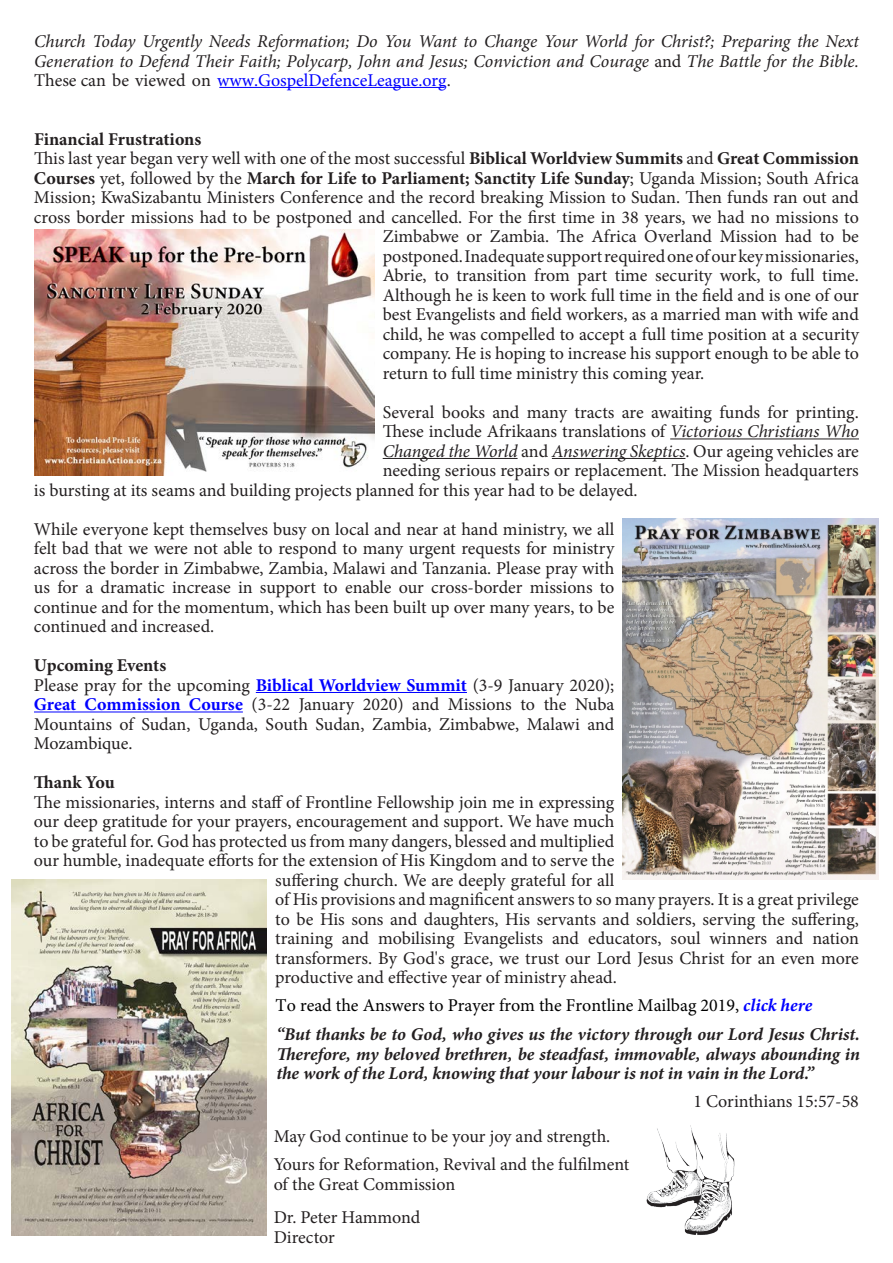
<style>
.page{position:relative;width:893px;height:1263px;background:#fff}
.page>*{position:absolute;margin:0;border:0;box-sizing:border-box;transform-origin:0 0}
.t1{font:18px/19.5px "Minion Pro";letter-spacing:-.005em;color:#231f20;text-align:justify}
.t2{font:italic 18px/19.5px "Minion Pro";color:#231f20;text-align:justify}
.t3{font:italic 700 18px/19.5px "Minion Pro";letter-spacing:-.005em;color:#231f20;text-align:justify}
.t4{font:700 18px "Minion Pro";color:#231f20}
.t5{font:18px "Minion Pro";color:#000}
.s1{font-style:normal}
.s2{font-style:normal;color:#00f}
.s3{font-weight:700}
.s4{font-weight:400}
.s5{font-style:italic}
.s6{font-weight:700;color:#00f}
.s7{font-weight:700;font-style:italic;color:#00f}
</style>
<div class="page">
<hr style="left:670px;top:438px;width:189px;height:1px;background:#231f20">
<hr style="left:383px;top:458px;width:135px;height:1px;background:#231f20">
<hr style="left:552px;top:458px;width:133px;height:1px;background:#231f20">
<hr style="left:256px;top:692px;width:211px;height:1px;background:#00f">
<hr style="left:34px;top:711px;width:209px;height:1px;background:#00f">
<hr style="left:219px;top:87px;width:225px;height:1px;background:#00f">
<img style="left:34px;top:230px;width:340px;height:246px">
<img style="left:623px;top:518px;width:255px;height:361px">
<img style="left:12px;top:879px;width:255px;height:356px">
<img style="left:646px;top:1125px;width:89px;height:110px">
<p class="t2" style="left:34px;top:32px;width:826px">Church Today Urgently Needs Reformation; Do You Want to Change Your World for Christ?; Preparing the Next Generation to Defend Their Faith; Polycarp, John and Jesus; Conviction and Courage <span class="s1">and</span> The Battle for the Bible.<br><span class="s1">These can be viewed on</span> <span class="s2">www.GospelDefenceLeague.org</span><span class="s1">.</span></p>
<p class="t4" style="left:34px;top:126px;width:169px">Financial Frustrations</p>
<p class="t1" style="left:34px;top:149px;width:826px">This last year began very well with one of the most successful <span class="s3">Biblical Worldview Summits</span> and <span class="s3">Great Commission</span></p>
<p class="t4" style="left:34px;top:165px;width:826px">Courses <span class="s4">yet, followed by the</span> March for Life to Parliament; Sanctity Life Sunday<span class="s4">; Uganda Mission; South Africa</span></p>
<p class="t1" style="left:34px;top:188px;width:826px">Mission; KwaSizabantu Ministers Conference and the record breaking Mission to Sudan. Then funds ran out and</p>
<p class="t1" style="left:34px;top:207px;width:826px">cross border missions had to be postponed and cancelled. For the first time in 38 years, we had no missions to</p>
<p class="t1" style="left:383px;top:227px;width:478px">Zimbabwe or Zambia. The Africa Overland Mission had to be</p>
<p class="t1" style="left:383px;top:246px;width:478px">postponed. Inadequate support required one of our key missionaries,</p>
<p class="t1" style="left:383px;top:266px;width:478px">Abrie, to transition from part time security work, to full time.</p>
<p class="t1" style="left:383px;top:285px;width:478px">Although he is keen to work full time in the field and is one of our</p>
<p class="t1" style="left:383px;top:305px;width:478px">best Evangelists and field workers, as a married man with wife and</p>
<p class="t1" style="left:383px;top:324px;width:478px">child, he was compelled to accept a full time position at a security</p>
<p class="t1" style="left:383px;top:344px;width:478px">company. He is hoping to increase his support enough to be able to</p>
<p class="t1" style="left:383px;top:363px;width:323px">return to full time ministry this coming year.</p>
<p class="t1" style="left:383px;top:402px;width:478px">Several books and many tracts are awaiting funds for printing.</p>
<p class="t1" style="left:383px;top:422px;width:478px">These include Afrikaans translations of <span class="s5">Victorious Christians Who</span></p>
<p class="t2" style="left:383px;top:441px;width:478px">Changed the World <span class="s1">and</span> Answering Skeptics<span class="s1">. Our ageing vehicles are</span></p>
<p class="t1" style="left:383px;top:461px;width:478px">needing serious repairs or replacement. The Mission headquarters</p>
<p class="t1" style="left:34px;top:480px;width:605px">is bursting at its seams and building projects planned for this year had to be delayed.</p>
<p class="t1" style="left:34px;top:519px;width:582px">While everyone kept themselves busy on local and near at hand ministry, we all felt bad that we were not able to respond to many urgent requests for ministry across the border in Zimbabwe, Zambia, Malawi and Tanzania. Please pray with us for a dramatic increase in support to enable our cross-border missions to continue and for the momentum, which has been built up over many years, to be continued and increased.</p>
<p class="t4" style="left:34px;top:653px;width:134px">Upcoming Events</p>
<p class="t1" style="left:34px;top:675px;width:582px">Please pray for the upcoming <span class="s6">Biblical Worldview Summit</span> (3-9 January 2020); <span class="s6">Great Commission Course</span> (3-22 January 2020) and Missions to the Nuba Mountains of Sudan, Uganda, South Sudan, Zambia, Zimbabwe, Malawi and Mozambique.</p>
<p class="t4" style="left:34px;top:770px;width:82px">Thank You</p>
<p class="t1" style="left:34px;top:792px;width:582px">The missionaries, interns and staff of Frontline Fellowship join me in expressing</p>
<p class="t1" style="left:34px;top:812px;width:582px">our deep gratitude for your prayers, encouragement and support. We have much</p>
<p class="t1" style="left:34px;top:831px;width:582px">to be grateful for. God has protected us from many dangers, blessed and multiplied</p>
<p class="t1" style="left:34px;top:851px;width:582px">our humble, inadequate efforts for the extension of His Kingdom and to serve the</p>
<p class="t1" style="left:275px;top:870px;width:341px">suffering church. We are deeply grateful for all</p>
<p class="t1" style="left:275px;top:890px;width:585px">of His provisions and magnificent answers to so many prayers. It is a great privilege</p>
<p class="t1" style="left:275px;top:909px;width:585px">to be His sons and daughters, His servants and soldiers, serving the suffering,</p>
<p class="t1" style="left:275px;top:929px;width:585px">training and mobilising Evangelists and educators, soul winners and nation</p>
<p class="t1" style="left:275px;top:948px;width:585px">transformers. By God's grace, we trust our Lord Jesus Christ for an even more</p>
<p class="t1" style="left:275px;top:967px;width:343px">productive and effective year of ministry ahead.</p>
<p class="t3" style="left:276px;top:1024px;width:585px">“But thanks be to God, who gives us the victory through our Lord Jesus Christ.<br>Therefore, my beloved brethren, be steadfast, immovable, always abounding in the work of the Lord, knowing that your labour is not in vain in the Lord.”</p>
<p class="t1" style="left:693px;top:1092px;width:167px">1 Corinthians 15:57-58</p>
<p class="t1" style="left:274px;top:1127px;width:338px">May God continue to be your joy and strength.</p>
<p class="t1" style="left:274px;top:1155px;width:357px">Yours for Reformation, Revival and the fulfilment</p>
<p class="t1" style="left:274px;top:1174px;width:183px">of the Great Commission</p>
<p class="t1" style="left:274px;top:1208px;width:148px">Dr. Peter Hammond</p>
<p class="t1" style="left:274px;top:1227px;width:63px">Director</p>
<p class="t5" style="left:276px;top:993px;width:538px">To read the Answers to Prayer from the Frontline Mailbag 2019, <span class="s7">click here</span></p>
</div>
